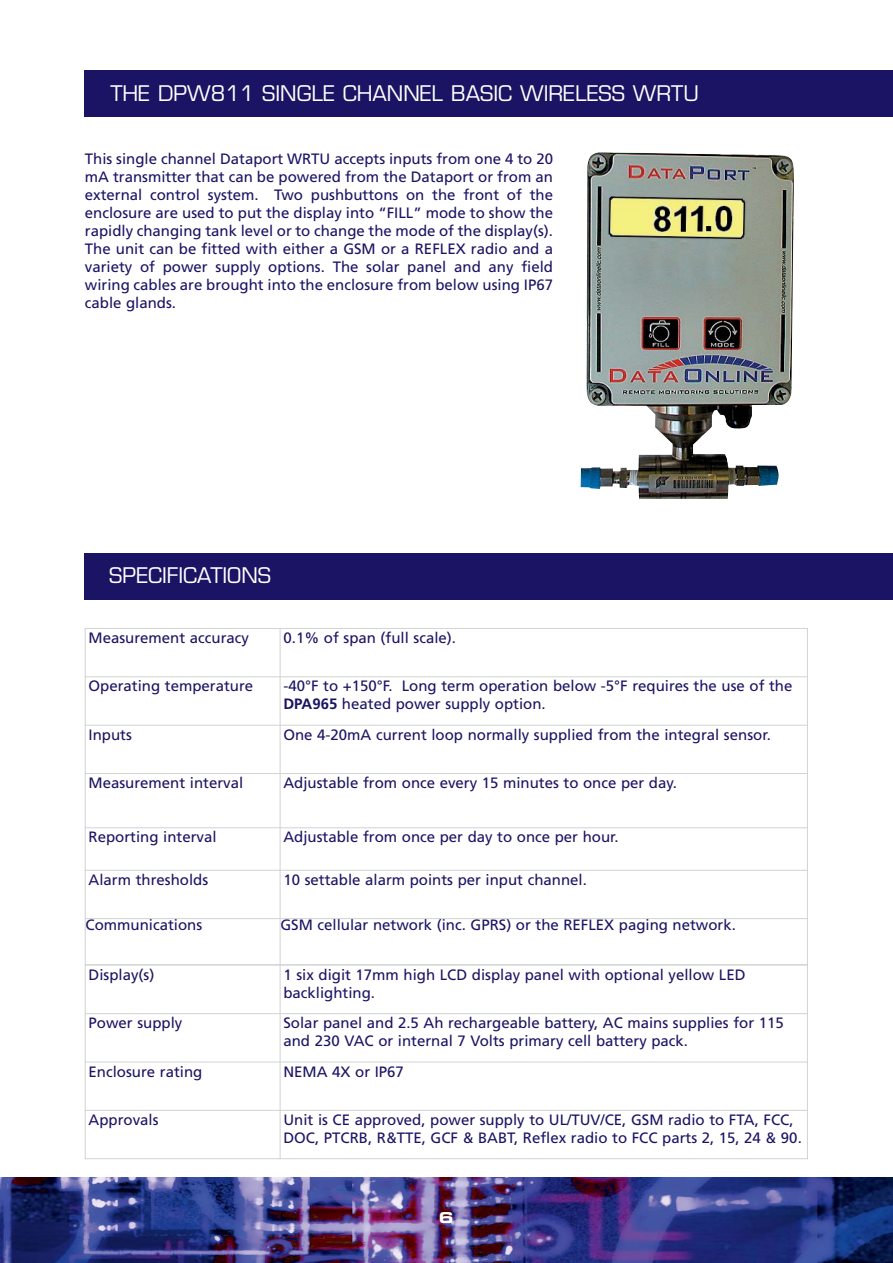
<style>
.page{position:relative;width:893px;height:1263px;background:#fff}
.page>*{position:absolute;margin:0;border:0;box-sizing:border-box;transform-origin:0 0}
.t1{font:21px "Eurostile LT";color:#fff}
.t2{font:15px/18px "Frutiger";color:#1b1464}
.t3{font:15px "Eurostile LT Bold Extended Two";color:#fff}
.s1{font-family:"Frutiger LT";font-weight:700}
</style>
<div class="page">
<div style="left:85px;top:70px;width:808px;height:47px;background:#1b1464"></div>
<img style="left:581px;top:152px;width:213px;height:347px">
<div style="left:85px;top:553px;width:808px;height:47px;background:#1b1464"></div>
<img style="left:0;top:1178px;width:893px;height:85px">
<hr style="left:85px;top:628px;width:1px;height:531px;background:#d1d3d4">
<hr style="left:280px;top:628px;width:1px;height:531px;background:#d1d3d4">
<hr style="left:807px;top:628px;width:1px;height:531px;background:#d1d3d4">
<hr style="left:85px;top:628px;width:723px;height:1px;background:#d1d3d4">
<hr style="left:85px;top:676px;width:723px;height:1px;background:#d1d3d4">
<hr style="left:85px;top:725px;width:723px;height:1px;background:#d1d3d4">
<hr style="left:85px;top:773px;width:723px;height:1px;background:#d1d3d4">
<hr style="left:85px;top:827px;width:723px;height:1px;background:#d1d3d4">
<hr style="left:85px;top:870px;width:723px;height:1px;background:#d1d3d4">
<hr style="left:85px;top:918px;width:723px;height:1px;background:#d1d3d4">
<hr style="left:85px;top:964px;width:723px;height:2px;background:#d1d3d4">
<hr style="left:85px;top:1013px;width:723px;height:1px;background:#d1d3d4">
<hr style="left:85px;top:1062px;width:723px;height:1px;background:#d1d3d4">
<hr style="left:85px;top:1110px;width:723px;height:1px;background:#d1d3d4">
<hr style="left:85px;top:1158px;width:723px;height:1px;background:#d1d3d4">
<h1 class="t1" style="left:110px;top:85px;width:590px">THE DPW811 SINGLE CHANNEL BASIC WIRELESS WRTU</h1>
<p class="t2" style="left:85px;top:151px;width:470px;text-align:justify">This single channel Dataport WRTU accepts inputs from one 4 to 20 mA transmitter that can be powered from the Dataport or from an external control system. Two pushbuttons on the front of the enclosure are used to put the display into “FILL” mode to show the rapidly changing tank level or to change the mode of the display(s).<br>The unit can be fitted with either a GSM or a REFLEX radio and a variety of power supply options. The solar panel and any field wiring cables are brought into the enclosure from below using IP67 cable glands.</p>
<h1 class="t1" style="left:109px;top:567px;width:163px">SPECIFICATIONS</h1>
<p class="t2" style="left:89px;top:630px;width:162px">Measurement accuracy</p>
<p class="t2" style="left:283px;top:630px;width:174px">0.1% of span (full scale).</p>
<p class="t2" style="left:89px;top:678px;width:166px">Operating temperature</p>
<p class="t2" style="left:283px;top:678px;width:510px">-40°F to +150°F. Long term operation below -5°F requires the use of the<br><span class="s1">DPA965</span> heated power supply option.</p>
<p class="t2" style="left:89px;top:727px;width:45px">Inputs</p>
<p class="t2" style="left:283px;top:727px;width:489px">One 4-20mA current loop normally supplied from the integral sensor.</p>
<p class="t2" style="left:89px;top:775px;width:156px">Measurement interval</p>
<p class="t2" style="left:283px;top:775px;width:395px">Adjustable from once every 15 minutes to once per day.</p>
<p class="t2" style="left:89px;top:829px;width:129px">Reporting interval</p>
<p class="t2" style="left:283px;top:829px;width:337px">Adjustable from once per day to once per hour.</p>
<p class="t2" style="left:89px;top:872px;width:121px">Alarm thresholds</p>
<p class="t2" style="left:283px;top:872px;width:305px">10 settable alarm points per input channel.</p>
<p class="t2" style="left:86px;top:917px;width:118px">Communications</p>
<p class="t2" style="left:280px;top:917px;width:457px">GSM cellular network (inc. GPRS) or the REFLEX paging network.</p>
<p class="t2" style="left:89px;top:967px;width:67px">Display(s)</p>
<p class="t2" style="left:283px;top:967px;width:464px">1 six digit 17mm high LCD display panel with optional yellow LED backlighting.</p>
<p class="t2" style="left:89px;top:1015px;width:95px">Power supply</p>
<p class="t2" style="left:283px;top:1015px;width:502px">Solar panel and 2.5 Ah rechargeable battery, AC mains supplies for 115 and 230 VAC or internal 7 Volts primary cell battery pack.</p>
<p class="t2" style="left:89px;top:1064px;width:115px">Enclosure rating</p>
<p class="t2" style="left:283px;top:1064px;width:122px">NEMA 4X or IP67</p>
<p class="t2" style="left:89px;top:1112px;width:71px">Approvals</p>
<p class="t2" style="left:283px;top:1112px;width:520px">Unit is CE approved, power supply to UL/TUV/CE, GSM radio to FTA, FCC,<br>DOC, PTCRB, R&amp;TTE, GCF &amp; BABT, Reflex radio to FCC parts 2, 15, 24 &amp; 90.</p>
<p class="t3" style="left:439px;top:1211px;width:16px">6</p>
</div>
